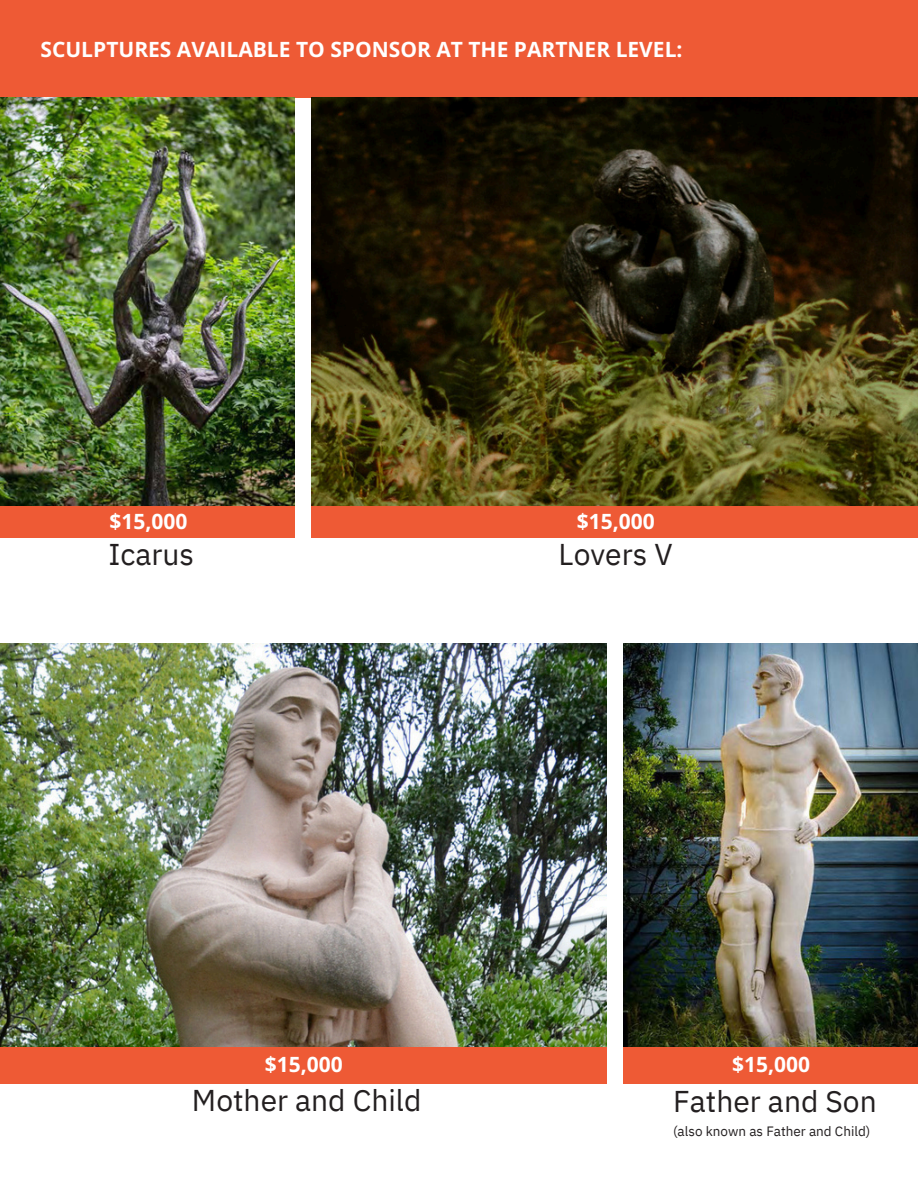
<style>
.page{position:relative;width:918px;height:1188px;background:#fff}
.page>*{position:absolute;margin:0;border:0;box-sizing:border-box;transform-origin:0 0}
.t1{font:30px "IBM Plex Sans";color:#231f20}
.t2{font:700 21px "Open Sans";color:#fff}
.t3{font:13.5px "IBM Plex Sans";color:#231f20}
</style>
<div class="page">
<div style="left:0;top:0;width:918px;height:97px;background:#ee5a35"></div>
<img style="left:0;top:644px;width:606px;height:404px">
<div style="left:0;top:501px;width:295px;height:37px;background:#ee5a35"></div>
<div style="left:0;top:1048px;width:606px;height:36px;background:#ee5a35"></div>
<div style="left:312px;top:501px;width:606px;height:37px;background:#ee5a35"></div>
<img style="left:0;top:97px;width:295px;height:409px">
<img style="left:312px;top:97px;width:606px;height:409px">
<img style="left:623px;top:644px;width:295px;height:404px">
<div style="left:623px;top:1048px;width:295px;height:36px;background:#ee5a35"></div>
<p class="t2" style="left:40px;top:35px;width:644px">SCULPTURES AVAILABLE TO SPONSOR AT THE PARTNER LEVEL:</p>
<p class="t2" style="left:109px;top:506px;width:79px">$15,000</p>
<h1 class="t1" style="left:109px;top:534px;width:87px">Icarus</h1>
<h1 class="t2" style="left:577px;top:506px;width:79px">$15,000</h1>
<h3 class="t1" style="left:559px;top:534px;width:115px">Lovers V</h3>
<h3 class="t2" style="left:265px;top:1050px;width:79px">$15,000</h3>
<p class="t1" style="left:192px;top:1080px;width:231px">Mother and Child</p>
<h3 class="t2" style="left:732px;top:1050px;width:79px">$15,000</h3>
<p class="t1" style="left:673px;top:1081px;width:205px">Father and Son</p>
<p class="t3" style="left:673px;top:1122px;width:199px">(also known as Father and Child)</p>
</div>
